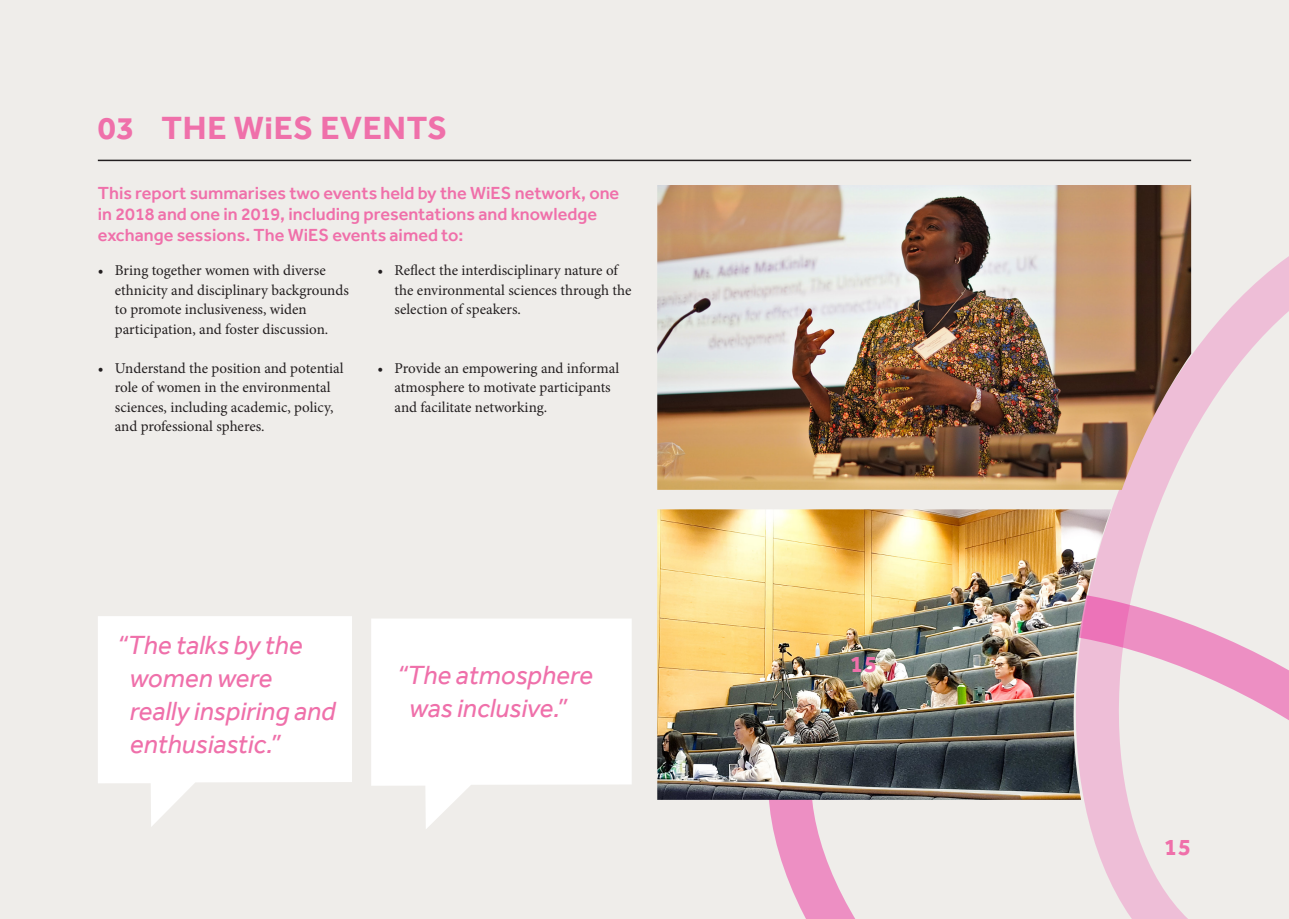
<style>
.page{position:relative;width:1289px;height:919px;background:#fff}
.page>*{position:absolute;margin:0;border:0;box-sizing:border-box;transform-origin:0 0}
.t1{font:700 33px "Effra";letter-spacing:.02em;color:#ef70aa}
.t2{font:italic 27px/33px "Effra";color:#ef70aa}
.t3{font:700 24px "Effra";color:#ef70aa}
.t4{font:500 18px/21px "Effra";color:#ef70aa}
.t5{font:15px/19.5px "Minion Pro";color:#231f20}
</style>
<div class="page">
<div style="left:0;top:0;width:1288px;height:918px;background:#efedea"></div>
<svg style="left:1111px;top:185px;width:177px;height:333px"></svg>
<svg style="left:98px;top:616px;width:254px;height:211px;fill:#fff"></svg>
<svg style="left:743px;top:518px;width:545px;height:400px"></svg>
<hr style="left:98px;top:160px;width:1093px;height:1px;background:#231f20">
<img style="left:657px;top:185px;width:534px;height:305px">
<img style="left:657px;top:509px;width:454px;height:290px">
<svg style="left:371px;top:619px;width:260px;height:210px;fill:#fff"></svg>
<h1 class="t1" style="left:98px;top:108px;width:350px">03 THE WiES EVENTS</h1>
<p class="t4" style="left:98px;top:182px;width:523px">This report summarises two events held by the WiES network, one in 2018 and one in 2019, including presentations and knowledge exchange sessions. The WiES events aimed to:</p>
<p class="t5" style="left:115px;top:261px;width:235px;text-indent:-17px">• Bring together women with diverse ethnicity and disciplinary backgrounds to promote inclusiveness, widen participation, and foster discussion.</p>
<p class="t5" style="left:115px;top:358px;width:230px;text-indent:-17px">• Understand the position and potential role of women in the environmental sciences, including academic, policy, and professional spheres.</p>
<p class="t5" style="left:394px;top:261px;width:238px;text-indent:-17px">• Reflect the interdisciplinary nature of the environmental sciences through the selection of speakers.</p>
<p class="t5" style="left:394px;top:358px;width:226px;text-indent:-17px">• Provide an empowering and informal atmosphere to motivate participants and facilitate networking.</p>
<h2 class="t2" style="left:130px;top:628px;width:207px;text-indent:-13px">“The talks by the women were really inspiring and enthusiastic.”</h2>
<h2 class="t2" style="left:396px;top:657px;width:198px;text-align:center">“The atmosphere was inclusive.”</h2>
<h3 class="t3" style="left:850px;top:649px;width:28px">15</h3>
<h3 class="t3" style="left:1164px;top:832px;width:28px">15</h3>
</div>
